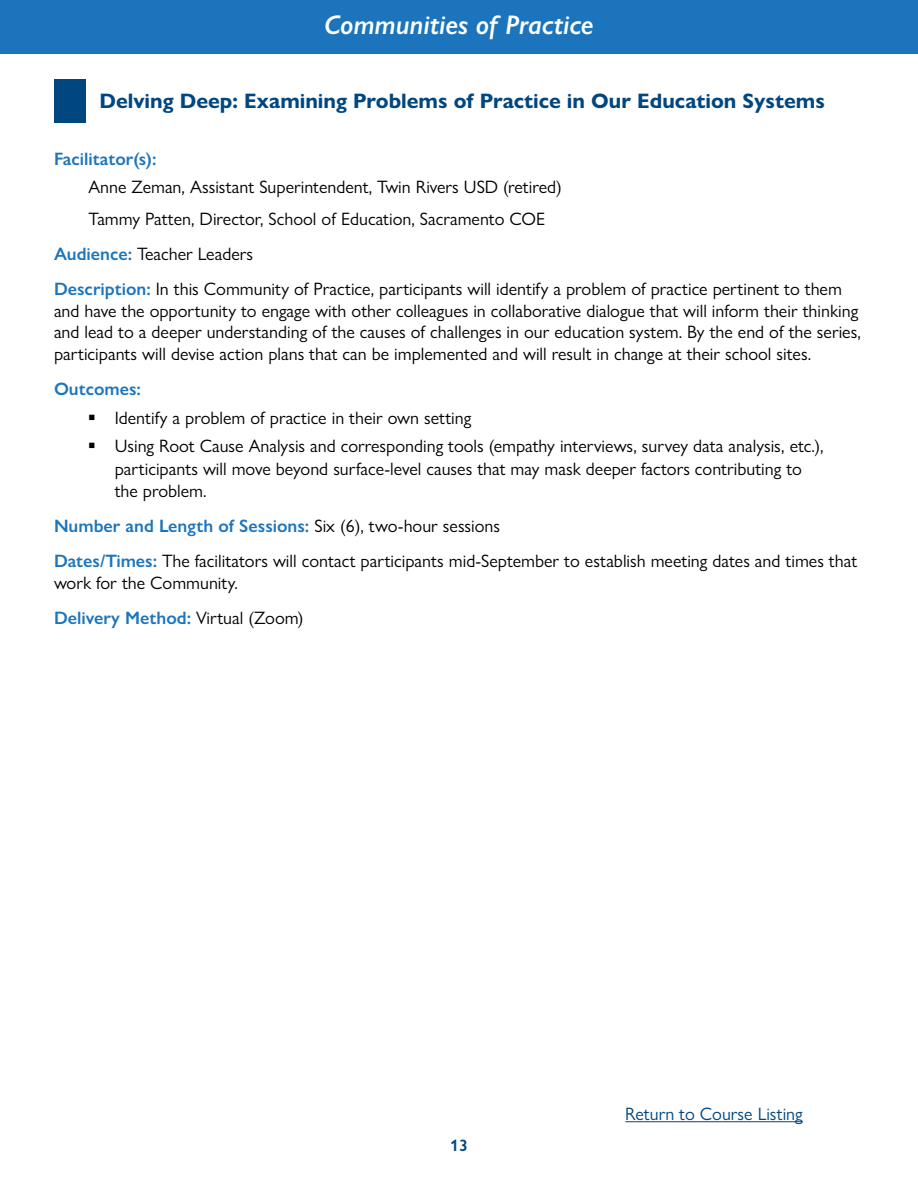
<style>
.page{position:relative;width:918px;height:1188px;background:#fff}
.page>*{position:absolute;margin:0;border:0;box-sizing:border-box;transform-origin:0 0}
.t1{font:italic 600 27px "Gill Sans Nova";color:#fff}
.Header__H1{font:700 21px "Gill Sans Nova";color:#00467f}
.t2{font:18px/21.6px "Gill Sans Nova";color:#000}
.t3{font:600 18px "Gill Sans Nova";color:#1c75bc}
.t4{font:18px "Gill Sans Nova";color:#00467f}
.t5{font:600 16.5px "Gill Sans Nova";color:#00467f}
.s1{font-weight:600;color:#1c75bc}
.s2{font-weight:400;color:#000}
</style>
<div class="page">
<div style="left:0;top:0;width:918px;height:54px;background:#1c75bc"></div>
<div style="left:54px;top:80px;width:32px;height:43px;background:#00467f"></div>
<hr style="left:625px;top:1121px;width:178px;height:1px;background:#00467f">
<h1 class="t1" style="left:324px;top:8px;width:271px">Communities of Practice</h1>
<h1 class="Header__H1" style="left:99px;top:88px;width:727px">Delving Deep: Examining Problems of Practice in Our Education Systems</h1>
<h2 class="t3" style="left:54px;top:148px;width:104px">Facilitator(s):</h2>
<h2 class="t2" style="left:88px;top:176px;width:475px">Anne Zeman, Assistant Superintendent, Twin Rivers USD (retired)</h2>
<h2 class="t2" style="left:88px;top:208px;width:458px">Tammy Patten, Director, School of Education, Sacramento COE</h2>
<h2 class="t2" style="left:54px;top:243px;width:201px"><span class="s1">Audience:</span> Teacher Leaders</h2>
<h2 class="t2" style="left:54px;top:278px;width:809px"><span class="s1">Description:</span> In this Community of Practice, participants will identify a problem of practice pertinent to them and have the opportunity to engage with other colleagues in collaborative dialogue that will inform their thinking and lead to a deeper understanding of the causes of challenges in our education system. By the end of the series, participants will devise action plans that can be implemented and will result in change at their school sites.</h2>
<h2 class="t3" style="left:54px;top:378px;width:88px">Outcomes:</h2>
<p class="t2" style="left:88px;top:407px;width:385px">▪ Identify a problem of practice in their own setting</p>
<p class="t2" style="left:115px;top:435px;width:710px;line-height:22.5px;text-indent:-27px">▪ Using Root Cause Analysis and corresponding tools (empathy interviews, survey data analysis, etc.), participants will move beyond surface-level causes that may mask deeper factors contributing to the problem.</p>
<h2 class="t3" style="left:54px;top:515px;width:448px">Number and Length of Sessions: <span class="s2">Six (6), two-hour sessions</span></h2>
<h2 class="t2" style="left:54px;top:550px;width:805px"><span class="s1">Dates/Times:</span> The facilitators will contact participants mid-September to establish meeting dates and times that work for the Community.</h2>
<h2 class="t3" style="left:54px;top:607px;width:251px">Delivery Method: <span class="s2">Virtual (Zoom)</span></h2>
<p class="t5" style="left:450px;top:1136px;width:19px">13</p>
<p class="t4" style="left:625px;top:1103px;width:179px">Return to Course Listing</p>
</div>
